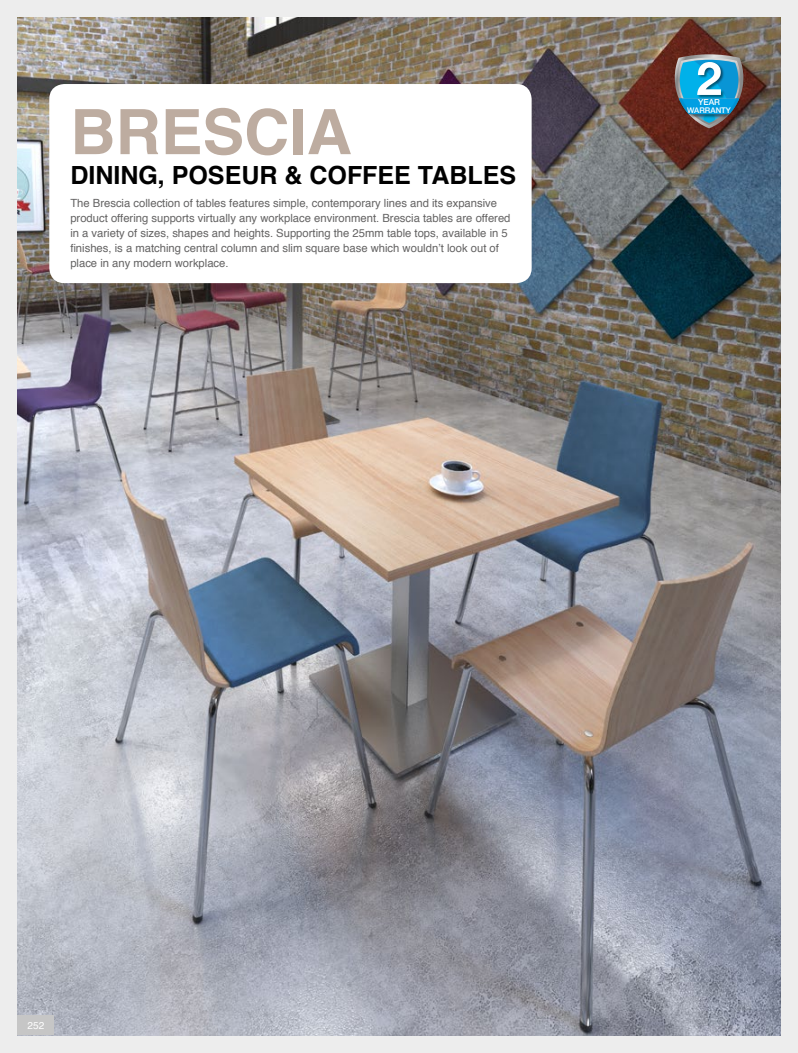
<style>
.page{position:relative;width:798px;height:1053px;background:#fff}
.page>*{position:absolute;margin:0;border:0;box-sizing:border-box;transform-origin:0 0}
.t1{font:700 62.5px "Helvetica";color:#bdaca0}
.t2{font:700 25px "Helvetica";color:#000}
.t3{font:11.25px/15px "Helvetica";color:#646363}
.t4{font:10px "Helvetica";color:#fff}
.t5{font:500 8.25px "Helvetica Neue";color:#fff}
.t6{font:500 7.75px "Helvetica Neue";color:#fff}
</style>
<div class="page">
<div style="left:0;top:0;width:797px;height:1052px;background:#ededed"></div>
<img style="left:18px;top:18px;width:762px;height:1017px">
<img style="left:674px;top:54px;width:69px;height:74px">
<div style="left:49px;top:84px;width:482px;height:199px;background:#fff;border-radius:15px"></div>
<div style="left:18px;top:1015px;width:36px;height:20px;background:#c6c6c6"></div>
<h1 class="t1" style="left:70px;top:82px;width:283px">BRESCIA</h1>
<h2 class="t2" style="left:70px;top:155px;width:447px">DINING, POSEUR &amp; COFFEE TABLES</h2>
<p class="t3" style="left:70px;top:195px;width:441px">The Brescia collection of tables features simple, contemporary lines and its expansive product offering supports virtually any workplace environment. Brescia tables are offered in a variety of sizes, shapes and heights. Supporting the 25mm table tops, available in 5 finishes, is a matching central column and slim square base which wouldn’t look out of place in any modern workplace.</p>
<p class="t5" style="left:697px;top:96px;width:23px">YEAR</p>
<p class="t6" style="left:687px;top:104px;width:45px">WARRANTY</p>
<p class="t4" style="left:28px;top:1017px;width:18px">252</p>
</div>
